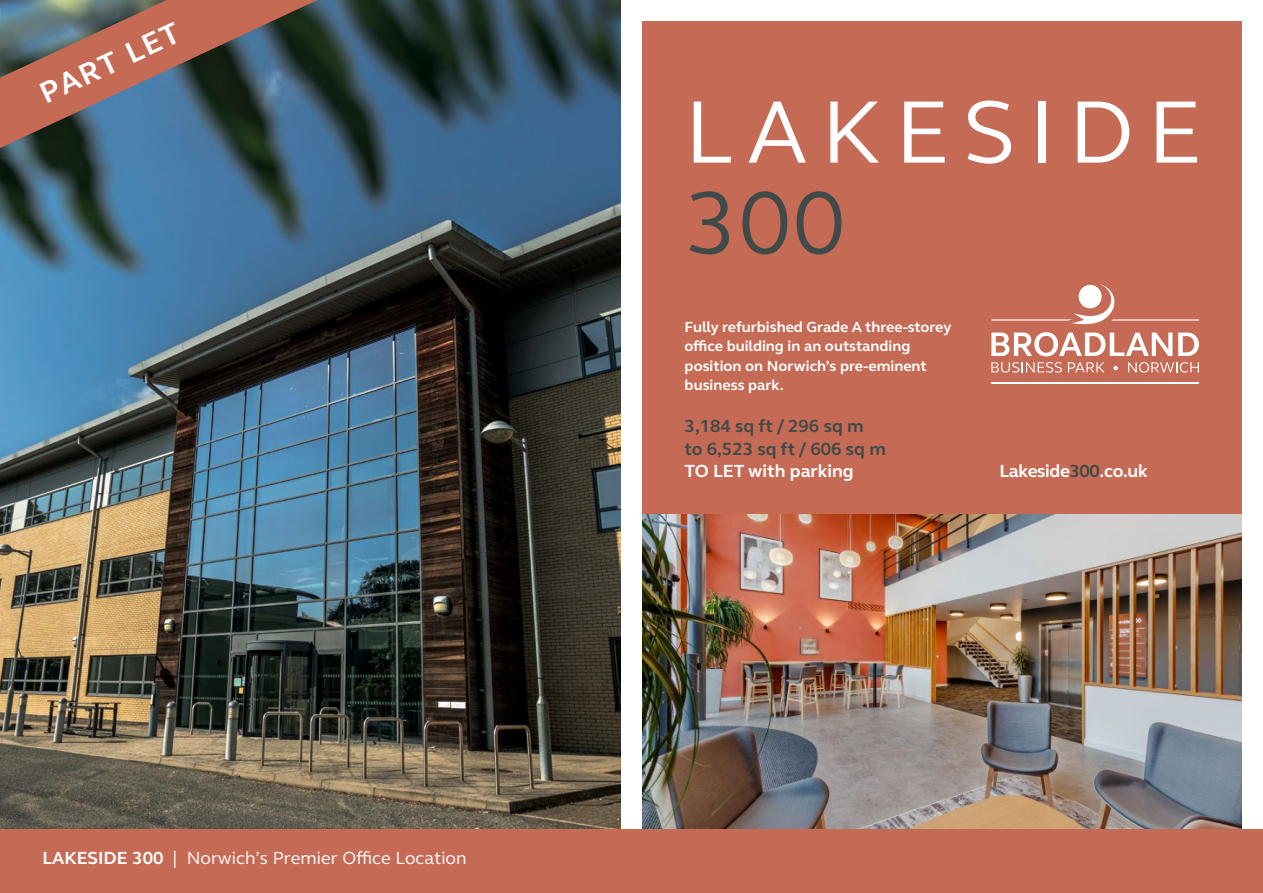
<style>
.page{position:relative;width:1263px;height:893px;background:#fff}
.page>*{position:absolute;margin:0;border:0;box-sizing:border-box;transform-origin:0 0}
.t1{font:90.75px "FS Elliot";letter-spacing:.15em;color:#fff}
.t2{font:90.75px "FS Elliot";color:#404a49}
.t3{font:700 30.6px "FS Elliot";color:#fff}
.t4{font:18px "FS Elliot";color:#fff}
.t5{font:700 18px/22.5px "FS Elliot";color:#404a49}
.t6{font:700 18px "FS Elliot";letter-spacing:-.02em;color:#fff}
.t7{font:700 18px "FS Elliot";color:#fff}
.t8{font:700 15px/19.5px "FS Elliot";color:#fff}
.s1{font-weight:700}
.s2{color:#404a49}
</style>
<div class="page">
<div style="left:642px;top:21px;width:600px;height:493px;background:#c56a54"></div>
<img style="left:642px;top:514px;width:600px;height:315px">
<img style="left:0;top:0;width:621px;height:829px">
<svg style="left:991px;top:362px;width:71px;height:11px"></svg>
<svg style="left:1068px;top:362px;width:36px;height:10px"></svg>
<svg style="left:1113px;top:366px;width:5px;height:4px"></svg>
<svg style="left:1128px;top:362px;width:71px;height:11px"></svg>
<hr style="left:991px;top:382px;width:208px;height:1px;background:#fff">
<svg style="left:991px;top:332px;width:181px;height:24px"></svg>
<svg style="left:1178px;top:333px;width:21px;height:23px"></svg>
<svg style="left:991px;top:284px;width:208px;height:40px"></svg>
<svg style="left:0;top:0;width:317px;height:148px;background:#6f6162"></svg>
<div style="left:0;top:829px;width:1263px;height:64px;background:#c56a54"></div>
<h2 class="t3" style="left:33px;top:76px;width:152px;rotate:-25deg">PART LET</h2>
<p class="t4" style="left:43px;top:846px;width:426px"><span class="s1">LAKESIDE 300</span> | Norwich’s Premier Office Location</p>
<h1 class="t1" style="left:685px;top:71px;width:519px">LAKESIDE</h1>
<h1 class="t2" style="left:685px;top:162px;width:162px">300</h1>
<p class="t8" style="left:685px;top:317px;width:268px">Fully refurbished Grade A three-storey office building in an outstanding position on Norwich’s pre-eminent business park.</p>
<p class="t5" style="left:685px;top:414px;width:203px">3,184 sq ft / 296 sq m to 6,523 sq ft / 606 sq m</p>
<p class="t7" style="left:685px;top:459px;width:171px">TO LET with parking</p>
<p class="t6" style="left:1000px;top:459px;width:149px">Lakeside<span class="s2">300</span>.co.uk</p>
</div>
